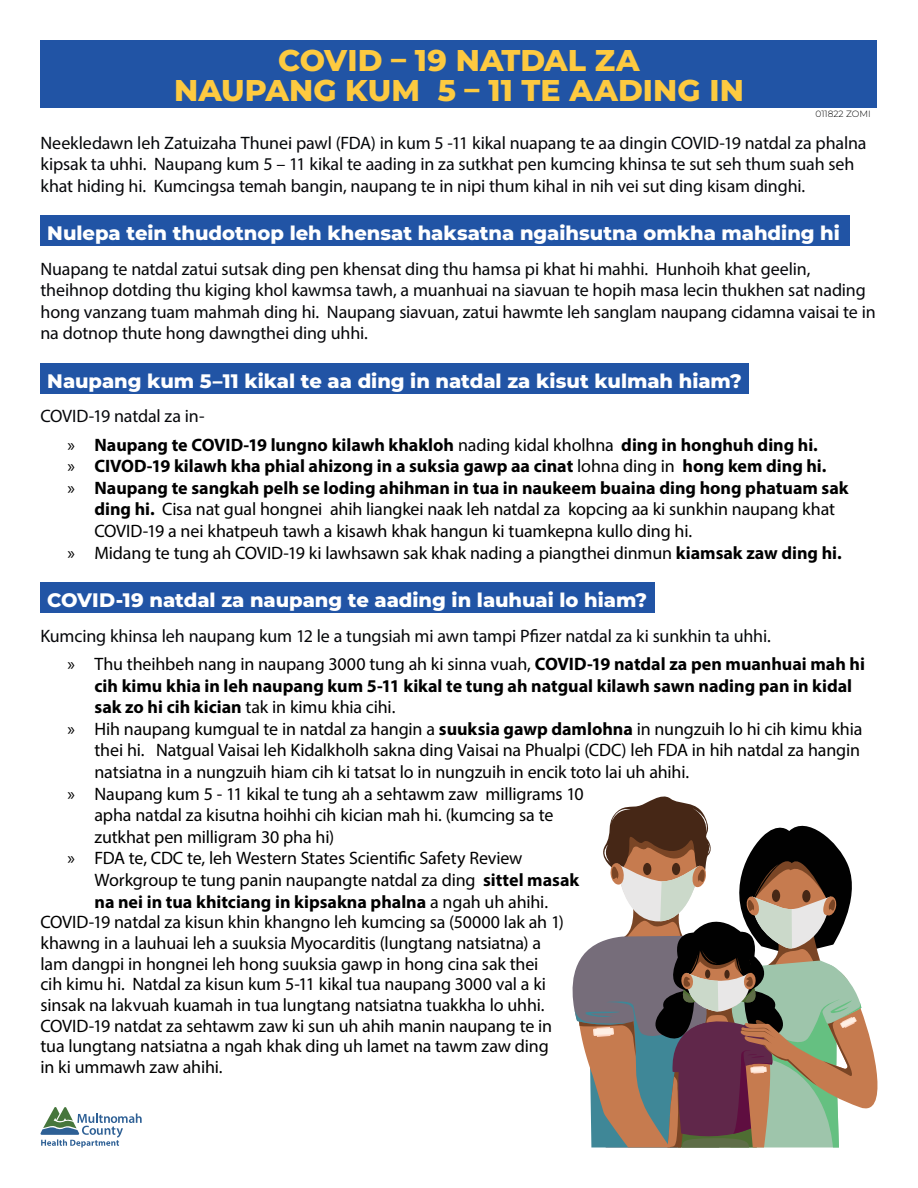
<style>
.page{position:relative;width:918px;height:1188px;background:#fff}
.page>*{position:absolute;margin:0;border:0;box-sizing:border-box;transform-origin:0 0}
.t1{font:800 30px/30px "Montserrat";letter-spacing:.005em;color:#fdca40;text-align:center}
.t2{font:800 19.5px "Montserrat";color:#fff}
.t3{font:18px "Myriad Pro";letter-spacing:-.01em;color:#000}
.t4{font:18px/21.6px "Myriad Pro";letter-spacing:-.01em;color:#06070a}
.t5{font:700 18px/28.3px "Myriad Pro";color:#000}
.t6{font:300 9px "Montserrat";color:#000}
.s1{font-weight:400;color:#06070a}
.s2{font-weight:400}
.s3{font-weight:700}
.s4{color:#000}
.s5{font-weight:700;color:#000}
</style>
<div class="page">
<div style="left:40px;top:216px;width:810px;height:30px;background:#2154a5"></div>
<div style="left:40px;top:363px;width:709px;height:31px;background:#2154a5"></div>
<div style="left:40px;top:583px;width:615px;height:30px;background:#2154a5"></div>
<div style="left:40px;top:40px;width:838px;height:68px;background:#2154a5"></div>
<svg style="left:40px;top:1107px;width:102px;height:40px"></svg>
<svg style="left:573px;top:796px;width:305px;height:352px"></svg>
<div style="left:672px;top:863px;width:8px;height:12px;background:#462715;border-radius:50%"></div>
<div style="left:772px;top:890px;width:8px;height:12px;background:#462715;border-radius:50%"></div>
<div style="left:802px;top:890px;width:8px;height:12px;background:#462715;border-radius:50%"></div>
<div style="left:705px;top:970px;width:5px;height:8px;background:#462715;border-radius:50%"></div>
<div style="left:724px;top:970px;width:6px;height:9px;background:#462715;border-radius:50%"></div>
<div style="left:643px;top:863px;width:8px;height:12px;background:#462715;border-radius:50%"></div>
<h1 class="t1" style="left:174px;top:44px;width:571px">COVID – 19 NATDAL ZA<br>NAUPANG KUM 5 – 11 TE AADING IN</h1>
<p class="t6" style="left:815px;top:108px;width:57px">011822 ZOMI</p>
<p class="t4" style="left:40px;top:131px;width:828px">Neekledawn leh Zatuizaha Thunei pawl (FDA) in kum 5 -11 kikal nuapang te aa dingin COVID-19 natdal za phalna kipsak ta uhhi. Naupang kum 5 – 11 kikal te aading in za sutkhat pen kumcing khinsa te sut seh thum suah seh khat hiding hi. Kumcingsa temah bangin, naupang te in nipi thum kihal in nih vei sut ding kisam dinghi.</p>
<p class="t2" style="left:47px;top:220px;width:794px">Nulepa tein thudotnop leh khensat haksatna ngaihsutna omkha mahding hi</p>
<p class="t4" style="left:40px;top:257px;width:837px">Nuapang te natdal zatui sutsak ding pen khensat ding thu hamsa pi khat hi mahhi. Hunhoih khat geelin, theihnop dotding thu kiging khol kawmsa tawh, a muanhuai na siavuan te hopih masa lecin thukhen sat nading hong vanzang tuam mahmah ding hi. Naupang siavuan, zatui hawmte leh sanglam naupang cidamna vaisai te in na dotnop thute hong dawngthei ding uhhi.</p>
<p class="t2" style="left:47px;top:368px;width:696px">Naupang kum 5–11 kikal te aa ding in natdal za kisut kulmah hiam?</p>
<p class="t5" style="left:68px;top:402px;width:752px;text-indent:-27px"><span class="s1">COVID-19 natdal za in-<br></span><span class="s2">»</span> Naupang te COVID-19 lungno kilawh khakloh <span class="s2">nading kidal kholhna</span> ding in honghuh ding hi.</p>
<p class="t5" style="left:68px;top:451px;width:761px"><span class="s2">»</span> CIVOD-19 kilawh kha phial ahizong in a suksia gawp aa cinat <span class="s2">lohna ding in</span> hong kem ding hi.</p>
<p class="t5" style="left:68px;top:473px;width:783px"><span class="s2">»</span> Naupang te sangkah pelh se loding ahihman in tua in naukeem buaina ding hong phatuam sak</p>
<p class="t3" style="left:95px;top:498px;width:742px"><span class="s3">ding hi.</span> Cisa nat gual hongnei ahih liangkei naak leh natdal za kopcing aa ki sunkhin naupang khat</p>
<p class="t3" style="left:95px;top:520px;width:599px">COVID-19 a nei khatpeuh tawh a kisawh khak hangun ki tuamkepna kullo ding hi.</p>
<p class="t3" style="left:68px;top:542px;width:776px">» Midang te tung ah COVID-19 ki lawhsawn sak khak nading a piangthei dinmun <span class="s3">kiamsak zaw ding hi.</span></p>
<p class="t2" style="left:47px;top:587px;width:601px">COVID-19 natdal za naupang te aading in lauhuai lo hiam?</p>
<p class="t4" style="left:68px;top:621px;width:799px;line-height:28.3px;text-indent:-27px">Kumcing khinsa leh naupang kum 12 le a tungsiah mi awn tampi Pfizer natdal za ki sunkhin ta uhhi.<br><span class="s4">» Thu theihbeh nang in naupang 3000 tung ah ki sinna vuah,</span> <span class="s5">COVID-19 natdal za pen muanhuai mah hi</span></p>
<p class="t5" style="left:94px;top:671px;width:759px">cih kimu khia in leh naupang kum 5-11 kikal te tung ah natgual kilawh sawn nading pan in kidal</p>
<p class="t3" style="left:94px;top:696px;width:302px"><span class="s3">sak zo hi cih kician</span> tak in kimu khia cihi.</p>
<p class="t3" style="left:68px;top:718px;width:796px">» Hih naupang kumgual te in natdal za hangin a <span class="s3">suuksia gawp damlohna</span> in nungzuih lo hi cih kimu khia</p>
<p class="t3" style="left:94px;top:739px;width:767px">thei hi. Natgual Vaisai leh Kidalkholh sakna ding Vaisai na Phualpi (CDC) leh FDA in hih natdal za hangin</p>
<p class="t3" style="left:94px;top:761px;width:596px">natsiatna in a nungzuih hiam cih ki tatsat lo in nungzuih in encik toto lai uh ahihi.</p>
<p class="t3" style="left:68px;top:782px;width:518px">» Naupang kum 5 - 11 kikal te tung ah a sehtawm zaw milligrams 10</p>
<p class="t3" style="left:94px;top:804px;width:460px">apha natdal za kisutna hoihhi cih kician mah hi. (kumcing sa te</p>
<p class="t3" style="left:94px;top:826px;width:241px">zutkhat pen milligram 30 pha hi)</p>
<p class="t3" style="left:68px;top:847px;width:457px">» FDA te, CDC te, leh Western States Scientific Safety Review</p>
<p class="t3" style="left:94px;top:869px;width:486px">Workgroup te tung panin naupangte natdal za ding <span class="s3">sittel masak</span></p>
<p class="t5" style="left:94px;top:887px;width:455px">na nei in tua khitciang in kipsakna phalna <span class="s2">a ngah uh ahihi.</span></p>
<p class="t3" style="left:40px;top:911px;width:525px">COVID-19 natdal za kisun khin khangno leh kumcing sa (50000 lak ah 1)</p>
<p class="t3" style="left:40px;top:932px;width:502px">khawng in a lauhuai leh a suuksia Myocarditis (lungtang natsiatna) a</p>
<p class="t3" style="left:40px;top:953px;width:500px">lam dangpi in hongnei leh hong suuksia gawp in hong cina sak thei</p>
<p class="t3" style="left:40px;top:973px;width:507px">cih kimu hi. Natdal za kisun kum 5-11 kikal tua naupang 3000 val a ki</p>
<p class="t3" style="left:40px;top:994px;width:506px">sinsak na lakvuah kuamah in tua lungtang natsiatna tuakkha lo uhhi.</p>
<p class="t3" style="left:40px;top:1015px;width:513px">COVID-19 natdat za sehtawm zaw ki sun uh ahih manin naupang te in</p>
<p class="t3" style="left:40px;top:1035px;width:510px">tua lungtang natsiatna a ngah khak ding uh lamet na tawm zaw ding</p>
<p class="t3" style="left:40px;top:1056px;width:184px">in ki ummawh zaw ahihi.</p>
</div>
